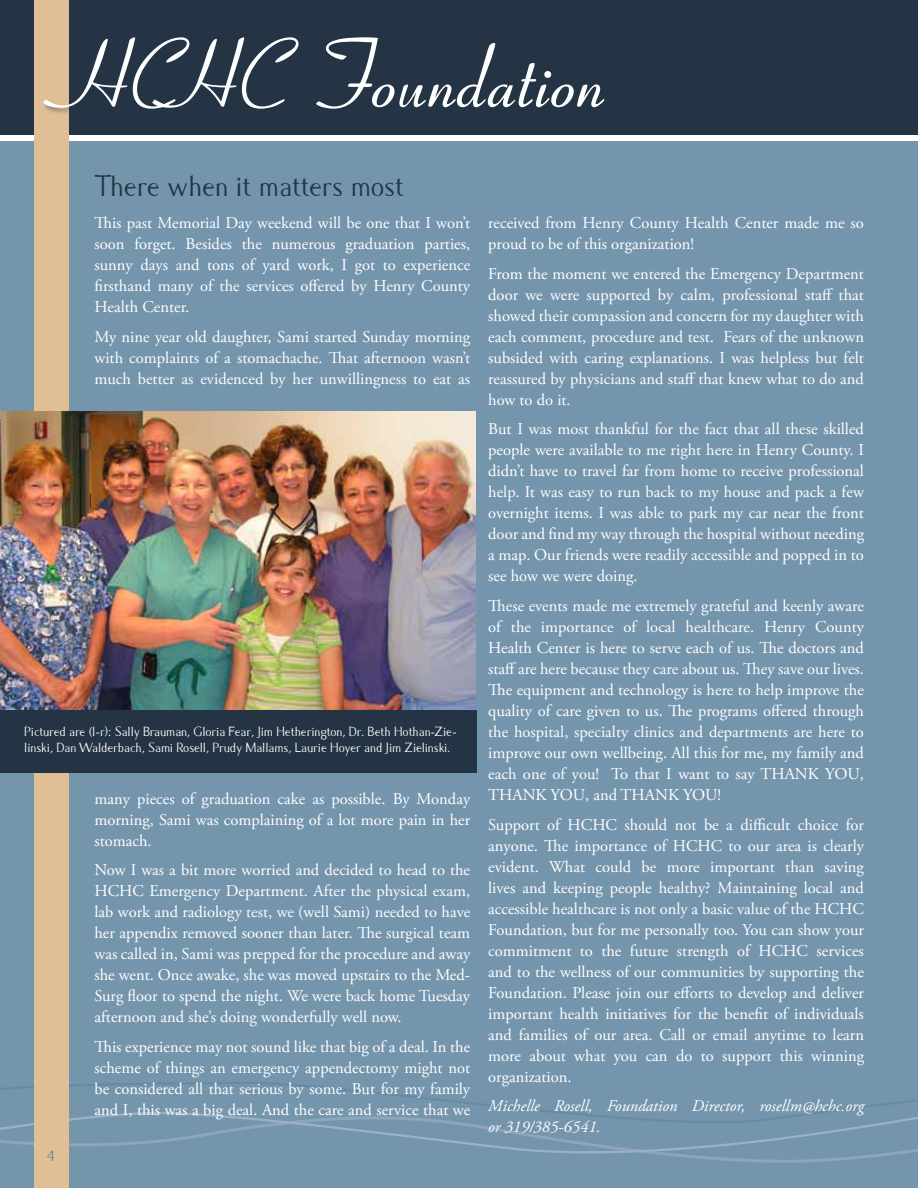
<style>
.page{position:relative;width:918px;height:1188px;background:#fff}
.page>*{position:absolute;margin:0;border:0;box-sizing:border-box;transform-origin:0 0}
.t1{font:93px "HUNTSON";letter-spacing:-.005em;color:#fff}
.t2{font:30px "Caramella";color:#243444}
.t3{font:16.5px/21px "Adobe Garamond Pro";color:#fff;text-align:justify}
.t4{font:italic 16.5px/21px "Adobe Garamond Pro";color:#fff}
.t5{font:15px "Caramella";color:#527d97}
.t6{font:13.5px/16.5px "Caramella";color:#fff}
</style>
<div class="page">
<div style="left:0;top:142px;width:918px;height:1046px;background:#7595ad"></div>
<svg style="left:0;top:1136px;width:914px;height:26px"></svg>
<svg style="left:0;top:1082px;width:914px;height:54px"></svg>
<div style="left:0;top:0;width:918px;height:135px;background:#243444"></div>
<svg style="left:914px;top:1100px;width:4px;height:52px"></svg>
<div style="left:34px;top:0;width:35px;height:1188px;background:#e0bf96"></div>
<div style="left:42px;top:35px;width:569px;height:80px;background:#243444"></div>
<img style="left:0;top:411px;width:476px;height:299px">
<div style="left:0;top:710px;width:476px;height:63px;background:#243444"></div>
<h1 class="t1" style="left:34px;top:18px;width:562px">HCHC Foundation</h1>
<h2 class="t2" style="left:94px;top:170px;width:311px">There when it matters most</h2>
<p class="t3" style="left:94px;top:213px;width:377px">This past Memorial Day weekend will be one that I won’t soon forget. Besides the numerous graduation parties, sunny days and tons of yard work, I got to experience firsthand many of the services offered by Henry County Health Center.</p>
<p class="t3" style="left:94px;top:326px;width:377px">My nine year old daughter, Sami started Sunday morning with complaints of a stomachache. That afternoon wasn’t much better as evidenced by her unwillingness to eat as</p>
<p class="t6" style="left:24px;top:724px;width:434px">Pictured are (l-r): Sally Brauman, Gloria Fear, Jim Hetherington, Dr. Beth Hothan-Zie&shy;linski, Dan Walderbach, Sami Rosell, Prudy Mallams, Laurie Hoyer and Jim Zielinski.</p>
<p class="t5" style="left:47px;top:1147px;width:10px">4</p>
<p class="t3" style="left:94px;top:788px;width:377px">many pieces of graduation cake as possible. By Monday morning, Sami was complaining of a lot more pain in her stomach.</p>
<p class="t3" style="left:94px;top:860px;width:377px">Now I was a bit more worried and decided to head to the HCHC Emergency Department. After the physical exam, lab work and radiology test, we (well Sami) needed to have her appendix removed sooner than later. The surgical team was called in, Sami was prepped for the procedure and away she went. Once awake, she was moved upstairs to the Med-Surg floor to spend the night. We were back home Tuesday afternoon and she’s doing wonderfully well now.</p>
<p class="t3" style="left:94px;top:1037px;width:377px">This experience may not sound like that big of a deal. In the scheme of things an emergency appendectomy might not be considered all that serious by some. But for my family and I, this was a big deal. And the care and service that we</p>
<p class="t3" style="left:488px;top:213px;width:377px">received from Henry County Health Center made me so proud to be of this organization!</p>
<p class="t3" style="left:488px;top:264px;width:377px">From the moment we entered the Emergency Department door we were supported by calm, professional staff that showed their compassion and concern for my daughter with each comment, procedure and test. Fears of the unknown subsided with caring explanations. I was helpless but felt reassured by physicians and staff that knew what to do and how to do it.</p>
<p class="t3" style="left:488px;top:419px;width:377px">But I was most thankful for the fact that all these skilled people were available to me right here in Henry County. I didn’t have to travel far from home to receive professional help. It was easy to run back to my house and pack a few overnight items. I was able to park my car near the front door and find my way through the hospital without needing a map. Our friends were readily accessible and popped in to see how we were doing.</p>
<p class="t3" style="left:488px;top:596px;width:377px">These events made me extremely grateful and keenly aware of the importance of local healthcare. Henry County Health Center is here to serve each of us. The doctors and staff are here because they care about us. They save our lives.<br>The equipment and technology is here to help improve the quality of care given to us. The programs offered through the hospital, specialty clinics and departments are here to improve our own wellbeing. All this for me, my family and each one of you! To that I want to say THANK YOU, THANK YOU, and THANK YOU!</p>
<p class="t3" style="left:488px;top:815px;width:377px">Support of HCHC should not be a difficult choice for anyone. The importance of HCHC to our area is clearly evident. What could be more important than saving lives and keeping people healthy? Maintaining local and accessible healthcare is not only a basic value of the HCHC Foundation, but for me personally too. You can show your commitment to the future strength of HCHC services and to the wellness of our communities by supporting the Foundation. Please join our efforts to develop and deliver important health initiatives for the benefit of individuals and families of our area. Call or email anytime to learn more about what you can do to support this winning organization.</p>
<p class="t4" style="left:488px;top:1096px;width:377px">Michelle Rosell, Foundation Director, rosellm@hchc.org or 319/385-6541.</p>
</div>
